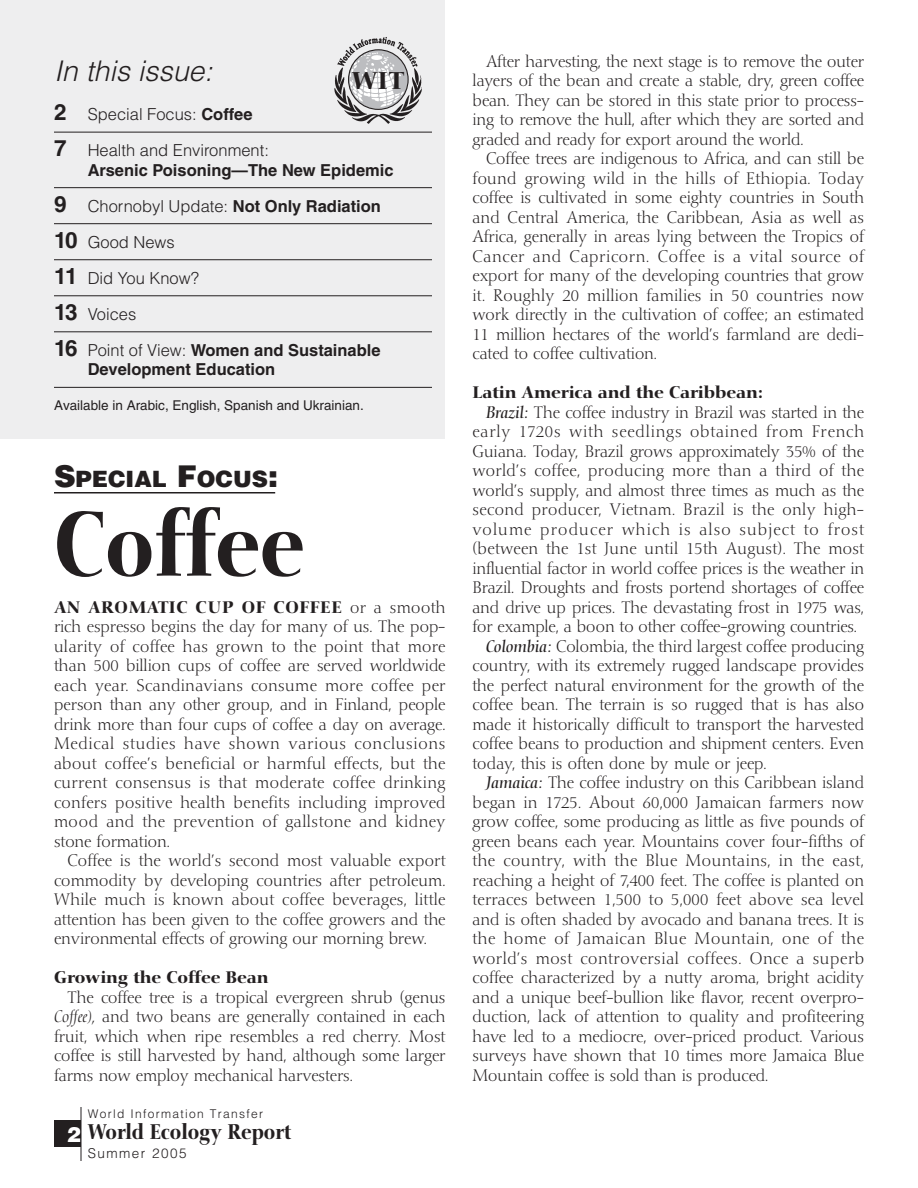
<style>
.page{position:relative;width:918px;height:1188px;background:#fff}
.page>*{position:absolute;margin:0;border:0;box-sizing:border-box;transform-origin:0 0}
.t1{font:500 90px "Nofret";color:#231f20;scale:.85 1}
.t2{font:italic 300 28.5px "Helvetica";color:#231f20}
.t3{font:500 24px "Nofret";color:#231f20}
.t4{font:900 22.5px "Helvetica";color:#231f20}
.t5{font:500 21px "Nofret";color:#231f20;scale:.85 1}
.t6{font:900 21px "Helvetica";color:#fff}
.t7{font:300 16.5px/19.5px "Nofret";color:#231f20;text-align:justify}
.t8{font:700 16.5px/36px "Helvetica";color:#231f20}
.t9{font:300 16.5px "Nofret";letter-spacing:.025em;color:#231f20}
.t10{font:500 16.5px "Nofret";color:#231f20}
.t11{font:300 16.5px "Nofret";letter-spacing:.035em;color:#231f20}
.t12{font:300 16.5px "Nofret";letter-spacing:.02em;color:#231f20}
.t13{font:300 16.5px "Nofret";letter-spacing:.03em;color:#231f20}
.t14{font:300 16.5px/36px "Helvetica";color:#231f20}
.t15{font:300 16.5px "Nofret";letter-spacing:.055em;color:#231f20}
.t16{font:300 16.5px "Nofret";letter-spacing:.07em;color:#231f20}
.t17{font:300 16.5px "Nofret";letter-spacing:.04em;color:#231f20}
.t18{font:13.5px "Helvetica";color:#231f20}
.t19{font:300 13.5px "Helvetica";letter-spacing:.11em;color:#231f20}
.t20{font:300 12px "Helvetica";letter-spacing:.11em;color:#231f20}
.s1{font-weight:700;font-size:22.5px}
.s2{font-weight:700}
.s3{font-size:22.5px}
.s4{font-weight:300}
.s5{font-size:30px}
.s6{font-weight:500}
.s7{font-style:italic}
.s8{font-weight:400;font-style:italic}
</style>
<div class="page">
<div style="left:0;top:0;width:446px;height:439px;background:#eeeeef"></div>
<div style="left:54px;top:1120px;width:27px;height:28px;background:#231f20"></div>
<hr style="left:81px;top:1107px;width:1px;height:54px;background:#231f20">
<hr style="left:54px;top:132px;width:378px;height:1px;background:#231f20">
<hr style="left:54px;top:187px;width:378px;height:1px;background:#231f20">
<hr style="left:54px;top:223px;width:378px;height:1px;background:#231f20">
<hr style="left:54px;top:259px;width:378px;height:1px;background:#231f20">
<hr style="left:54px;top:295px;width:378px;height:1px;background:#231f20">
<hr style="left:54px;top:331px;width:378px;height:1px;background:#231f20">
<hr style="left:54px;top:387px;width:378px;height:1px;background:#231f20">
<img style="left:334px;top:37px;width:88px;height:87px">
<svg style="left:348px;top:49px;width:61px;height:61px"></svg>
<hr style="left:54px;top:492px;width:221px;height:2px;background:#231f20">
<h2 class="t2" style="left:54px;top:61px;width:160px">In this issue:</h2>
<p class="t14" style="left:54px;top:98px;width:216px"><span class="s1">2</span> Special Focus: <span class="s2">Coffee<br></span><span class="s1">7</span> Health and Environment:</p>
<p class="t8" style="left:54px;top:154px;width:341px;text-indent:34px">Arsenic Poisoning—The New Epidemic<br><span class="s3">9</span> <span class="s4">Chornobyl Update:</span> Not Only Radiation<br><span class="s3">10</span> <span class="s4">Good News<br></span><span class="s3">11</span> <span class="s4">Did You Know?<br></span><span class="s3">13</span> <span class="s4">Voices<br></span><span class="s3">16</span> <span class="s4">Point of View:</span> Women and Sustainable</p>
<p class="t8" style="left:88px;top:353px;width:189px">Development Education</p>
<p class="t18" style="left:54px;top:400px;width:311px">Available in Arabic, English, Spanish and Ukrainian.</p>
<h3 class="t3" style="left:352px;top:70px;width:54px">WIT</h3>
<h3 class="t4" style="left:54px;top:471px;width:226px"><span class="s5">S</span>PECIAL <span class="s5">F</span>OCUS<span class="s5">:</span></h3>
<h1 class="t1" style="left:54px;top:506px;width:296px">Coffee</h1>
<p class="t7" style="left:54px;top:599px;width:393px"><span class="s6">AN AROMATIC CUP OF COFFEE</span> or a smooth rich espresso begins the day for many of us. The pop&shy;ularity of coffee has grown to the point that more than 500 billion cups of coffee are served worldwide each year. Scandinavians consume more coffee per person than any other group, and in Finland, people drink more than four cups of coffee a day on average.<br>Medical studies have shown various conclusions about coffee’s beneficial or harmful effects, but the current consensus is that moderate coffee drinking confers positive health benefits including improved mood and the prevention of gallstone and kidney stone formation.</p>
<p class="t7" style="left:54px;top:852px;width:393px;text-indent:14px">Coffee is the world’s second most valuable export commodity by developing countries after petroleum.<br>While much is known about coffee beverages, little attention has been given to the coffee growers and the environmental effects of growing our morning brew.</p>
<p class="t10" style="left:54px;top:970px;width:216px">Growing the Coffee Bean</p>
<p class="t7" style="left:54px;top:989px;width:393px;text-indent:14px">The coffee tree is a tropical evergreen shrub (genus <span class="s7">Coffee),</span> and two beans are generally contained in each fruit, which when ripe resembles a red cherry. Most coffee is still harvested by hand, although some larger farms now employ mechanical harvesters.</p>
<p class="t20" style="left:88px;top:1110px;width:177px">World Information Transfer</p>
<p class="t5" style="left:88px;top:1123px;width:241px">World Ecology Report</p>
<p class="t19" style="left:88px;top:1149px;width:101px">Summer 2005</p>
<p class="t6" style="left:67px;top:1126px;width:16px">2</p>
<p class="t7" style="left:472px;top:53px;width:393px;text-indent:14px">After harvesting, the next stage is to remove the outer layers of the bean and create a stable, dry, green coffee bean. They can be stored in this state prior to process&shy;ing to remove the hull, after which they are sorted and graded and ready for export around the world.</p>
<p class="t7" style="left:472px;top:150px;width:393px;text-indent:14px">Coffee trees are indigenous to Africa, and can still be found growing wild in the hills of Ethiopia. Today coffee is cultivated in some eighty countries in South and Central America, the Caribbean, Asia as well as Africa, generally in areas lying between the Tropics of Cancer and Capricorn. Coffee is a vital source of export for many of the developing countries that grow it. Roughly 20 million families in 50 countries now work directly in the cultivation of coffee; an estimated 11 million hectares of the world’s farmland are dedi&shy;cated to coffee cultivation.</p>
<p class="t10" style="left:472px;top:385px;width:292px">Latin America and the Caribbean:</p>
<p class="t7" style="left:486px;top:404px;width:380px"><span class="s8">Brazil:</span> The coffee industry in Brazil was started in the</p>
<p class="t15" style="left:472px;top:424px;width:393px">early 1720s with seedlings obtained from French</p>
<p class="t7" style="left:472px;top:443px;width:393px">Guiana. Today, Brazil grows approximately 35% of the</p>
<p class="t9" style="left:472px;top:463px;width:393px">world’s coffee, producing more than a third of the</p>
<p class="t7" style="left:472px;top:482px;width:393px">world’s supply, and almost three times as much as the</p>
<p class="t9" style="left:472px;top:502px;width:393px">second producer, Vietnam. Brazil is the only high-</p>
<p class="t16" style="left:472px;top:522px;width:393px">volume producer which is also subject to frost</p>
<p class="t12" style="left:472px;top:541px;width:393px">(between the 1st June until 15th August). The most</p>
<p class="t7" style="left:472px;top:560px;width:393px">influential factor in world coffee prices is the weather in</p>
<p class="t7" style="left:472px;top:579px;width:393px">Brazil. Droughts and frosts portend shortages of coffee</p>
<p class="t7" style="left:472px;top:599px;width:393px">and drive up prices. The devastating frost in 1975 was,</p>
<p class="t7" style="left:472px;top:618px;width:386px">for example, a boon to other coffee-growing countries.</p>
<p class="t7" style="left:486px;top:638px;width:380px"><span class="s8">Colombia:</span> Colombia, the third largest coffee producing</p>
<p class="t7" style="left:473px;top:657px;width:393px">country, with its extremely rugged landscape provides</p>
<p class="t7" style="left:473px;top:677px;width:393px">the perfect natural environment for the growth of the</p>
<p class="t7" style="left:473px;top:696px;width:393px">coffee bean. The terrain is so rugged that is has also</p>
<p class="t7" style="left:473px;top:716px;width:393px">made it historically difficult to transport the harvested</p>
<p class="t7" style="left:473px;top:735px;width:393px">coffee beans to production and shipment centers. Even</p>
<p class="t7" style="left:473px;top:755px;width:296px">today, this is often done by mule or jeep.</p>
<p class="t7" style="left:486px;top:774px;width:380px"><span class="s8">Jamaica:</span> The coffee industry on this Caribbean island</p>
<p class="t7" style="left:473px;top:794px;width:393px">began in 1725. About 60,000 Jamaican farmers now</p>
<p class="t7" style="left:473px;top:813px;width:393px">grow coffee, some producing as little as five pounds of</p>
<p class="t7" style="left:473px;top:833px;width:393px">green beans each year. Mountains cover four-fifths of</p>
<p class="t13" style="left:473px;top:853px;width:393px">the country, with the Blue Mountains, in the east,</p>
<p class="t7" style="left:473px;top:872px;width:393px">reaching a height of 7,400 feet. The coffee is planted on</p>
<p class="t7" style="left:473px;top:891px;width:393px">terraces between 1,500 to 5,000 feet above sea level</p>
<p class="t7" style="left:473px;top:911px;width:393px">and is often shaded by avocado and banana trees. It is</p>
<p class="t17" style="left:473px;top:931px;width:393px">the home of Jamaican Blue Mountain, one of the</p>
<p class="t11" style="left:473px;top:951px;width:393px">world’s most controversial coffees. Once a superb</p>
<p class="t7" style="left:473px;top:969px;width:393px">coffee characterized by a nutty aroma, bright acidity</p>
<p class="t7" style="left:473px;top:989px;width:393px">and a unique beef-bullion like flavor, recent overpro-</p>
<p class="t7" style="left:473px;top:1008px;width:393px">duction, lack of attention to quality and profiteering</p>
<p class="t7" style="left:473px;top:1028px;width:393px">have led to a mediocre, over-priced product. Various</p>
<p class="t7" style="left:473px;top:1047px;width:393px">surveys have shown that 10 times more Jamaica Blue</p>
<p class="t7" style="left:473px;top:1067px;width:297px">Mountain coffee is sold than is produced.</p>
</div>
